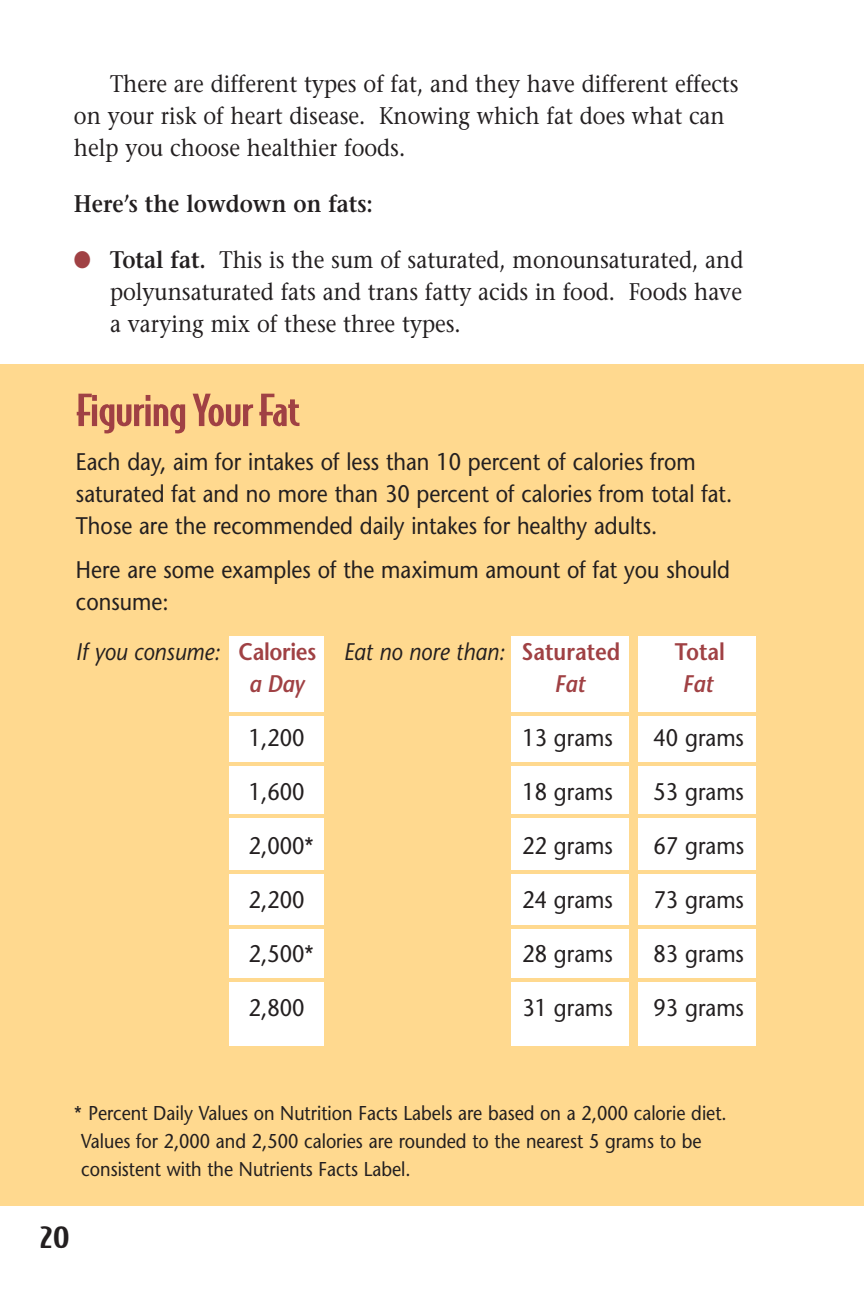
<style>
.page{position:relative;width:864px;height:1296px;background:#fff}
.page>*{position:absolute;margin:0;border:0;box-sizing:border-box;transform-origin:0 0}
.t1{font:500 42px "Bodega Sans";letter-spacing:-.02em;color:#a04144;scale:1.25 1}
.t2{font:500 28px "Bodega Sans";color:#231f20;scale:1.5 1}
.t3{font:24px/32px "Stone Sans";color:#231f20;scale:.9 1}
.t4{font:24px/32px "Stone Serif";color:#231f20;scale:.9 1}
.t5{font:italic 24px "Stone Sans";color:#231f20;scale:.9 1}
.t6{font:600 24px "Stone Serif";color:#231f20;scale:.9 1}
.t7{font:italic 600 24px "Stone Sans";color:#a04144;scale:.9 1}
.t8{font:600 24px "Stone Sans";color:#a04144;scale:.9 1}
.t9{font:20px/28px "Stone Sans";color:#231f20;scale:.9 1}
.s1{color:#a04144}
.s2{font-weight:600}
.s3{font-weight:600;font-style:normal;color:#a04144}
</style>
<div class="page">
<div style="left:0;top:364px;width:864px;height:842px;background:#ffd98f"></div>
<div style="left:229px;top:636px;width:95px;height:410px;background:#fff"></div>
<div style="left:511px;top:636px;width:118px;height:410px;background:#fff"></div>
<div style="left:638px;top:636px;width:118px;height:410px;background:#fff"></div>
<hr style="left:222px;top:712px;width:534px;height:4px;background:#ffd98f">
<hr style="left:222px;top:762px;width:534px;height:4px;background:#ffd98f">
<hr style="left:222px;top:814px;width:534px;height:4px;background:#ffd98f">
<hr style="left:222px;top:870px;width:534px;height:4px;background:#ffd98f">
<hr style="left:222px;top:925px;width:534px;height:4px;background:#ffd98f">
<hr style="left:222px;top:978px;width:534px;height:4px;background:#ffd98f">
<p class="t4" style="left:74px;top:70px;width:740px;text-indent:36px">There are different types of fat, and they have different effects on your risk of heart disease. Knowing which fat does what can help you choose healthier foods.</p>
<p class="t6" style="left:74px;top:194px;width:334px">Here’s the lowdown on fats:</p>
<p class="t4" style="left:110px;top:246px;width:705px;text-align:justify;text-indent:-36px"><span class="s1">●</span> <span class="s2">Total fat.</span> This is the sum of saturated, monounsaturated, and polyunsaturated fats and trans fatty acids in food. Foods have a varying mix of these three types.</p>
<h1 class="t1" style="left:76px;top:396px;width:181px">Figuring Your Fat</h1>
<p class="t3" style="left:76px;top:448px;width:731px">Each day, aim for intakes of less than 10 percent of calories from saturated fat and no more than 30 percent of calories from total fat.<br>Those are the recommended daily intakes for healthy adults.</p>
<p class="t3" style="left:76px;top:556px;width:728px">Here are some examples of the maximum amount of fat you should consume:</p>
<p class="t5" style="left:76px;top:642px;width:606px">If you consume: <span class="s3">Calories</span> Eat no nore than: <span class="s3">Saturated</span></p>
<p class="t8" style="left:675px;top:642px;width:57px">Total</p>
<p class="t7" style="left:249px;top:674px;width:63px">a Day</p>
<p class="t7" style="left:554px;top:674px;width:35px">Fat</p>
<p class="t7" style="left:682px;top:674px;width:35px">Fat</p>
<p class="t3" style="left:249px;top:724px;width:63px">1,200</p>
<p class="t3" style="left:522px;top:724px;width:102px">13 grams</p>
<p class="t3" style="left:654px;top:724px;width:102px">40 grams</p>
<p class="t3" style="left:249px;top:778px;width:63px">1,600</p>
<p class="t3" style="left:522px;top:778px;width:102px">18 grams</p>
<p class="t3" style="left:654px;top:778px;width:102px">53 grams</p>
<p class="t3" style="left:249px;top:832px;width:74px">2,000*</p>
<p class="t3" style="left:522px;top:832px;width:102px">22 grams</p>
<p class="t3" style="left:654px;top:832px;width:102px">67 grams</p>
<p class="t3" style="left:249px;top:886px;width:63px">2,200</p>
<p class="t3" style="left:522px;top:886px;width:102px">24 grams</p>
<p class="t3" style="left:654px;top:886px;width:102px">73 grams</p>
<p class="t3" style="left:249px;top:940px;width:74px">2,500*</p>
<p class="t3" style="left:522px;top:940px;width:102px">28 grams</p>
<p class="t3" style="left:654px;top:940px;width:102px">83 grams</p>
<p class="t3" style="left:249px;top:994px;width:63px">2,800</p>
<p class="t3" style="left:522px;top:994px;width:102px">31 grams</p>
<p class="t3" style="left:654px;top:994px;width:102px">93 grams</p>
<p class="t9" style="left:81px;top:1101px;width:719px;text-indent:-7px">* Percent Daily Values on Nutrition Facts Labels are based on a 2,000 calorie diet.<br>Values for 2,000 and 2,500 calories are rounded to the nearest 5 grams to be consistent with the Nutrients Facts Label.</p>
<p class="t2" style="left:40px;top:1228px;width:22px">20</p>
</div>
